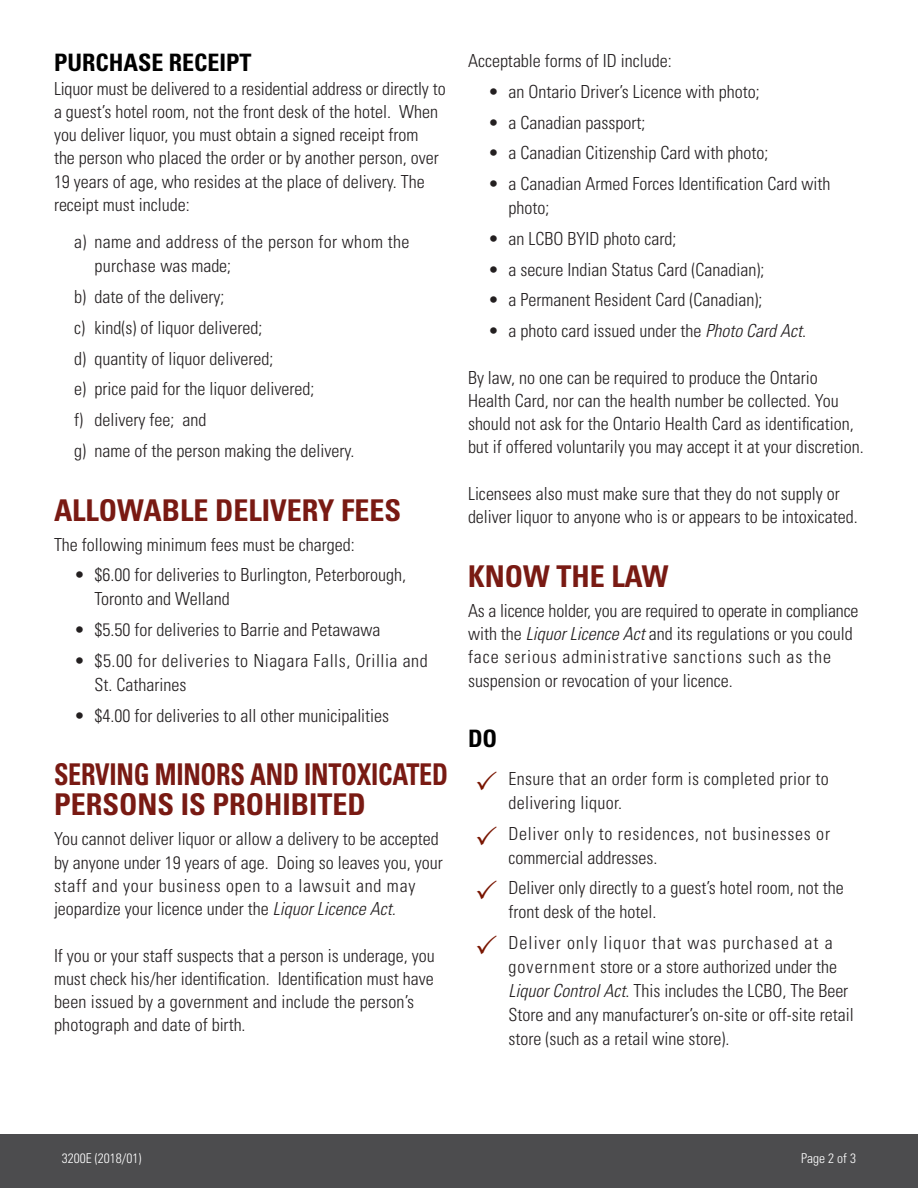
<style>
.page{position:relative;width:918px;height:1188px;background:#fff}
.page>*{position:absolute;margin:0;border:0;box-sizing:border-box;transform-origin:0 0}
.heading_1{font:700 condensed 30px/30px "Univers LT Std";color:#791a13;scale:.87 1}
.heading_1-2{font:700 condensed 30px "Univers LT Std";color:#791a13}
.heading_SM{font:700 condensed 24px "Univers LT Std";color:#000}
.heading_SM-2{font:300 condensed 18px/23.2px "Univers LT Std";color:#231f20}
.heading_SM-3{font:300 condensed 18px/24px "Univers LT Std";letter-spacing:.02em;color:#231f20}
.heading_SM-4{font:300 condensed 18px/24px "Univers LT Std";letter-spacing:.04em;color:#231f20}
.heading_SM-5{font:300 condensed 18px/24px "Univers LT Std";letter-spacing:.03em;color:#231f20}
.t1{font:300 condensed 13.5px "Univers LT Std";color:#fff}
.s1{font-style:italic}
.s2{color:#791500}
</style>
<div class="page">
<div style="left:0;top:1134px;width:918px;height:54px;background:#4c4c4e"></div>
<p class="heading_SM" style="left:54px;top:48px;width:199px">PURCHASE RECEIPT</p>
<p class="heading_SM-2" style="left:54px;top:77px;width:393px">Liquor must be delivered to a residential address or directly to a guest’s hotel room, not the front desk of the hotel. When you deliver liquor, you must obtain a signed receipt from<br>the person who placed the order or by another person, over 19 years of age, who resides at the place of delivery. The receipt must include:</p>
<p class="heading_SM-3" style="left:94px;top:230px;width:316px;text-indent:-20px">a) name and address of the person for whom the purchase was made;</p>
<p class="heading_SM-2" style="left:74px;top:285px;width:152px">b) date of the delivery;</p>
<p class="heading_SM-2" style="left:74px;top:316px;width:190px">c) kind(s) of liquor delivered;</p>
<p class="heading_SM-2" style="left:74px;top:347px;width:201px">d) quantity of liquor delivered;</p>
<p class="heading_SM-2" style="left:74px;top:377px;width:242px">e) price paid for the liquor delivered;</p>
<p class="heading_SM-2" style="left:74px;top:408px;width:134px">f) delivery fee; and</p>
<p class="heading_SM-2" style="left:74px;top:439px;width:282px">g) name of the person making the delivery.</p>
<p class="heading_1-2" style="left:54px;top:492px;width:349px">ALLOWABLE DELIVERY FEES</p>
<p class="heading_SM-2" style="left:54px;top:533px;width:302px">The following minimum fees must be charged:</p>
<p class="heading_SM-2" style="left:94px;top:563px;width:313px;line-height:24px;text-indent:-20px">• $6.00 for deliveries to Burlington, Peterborough,<br>Toronto and Welland</p>
<p class="heading_SM-2" style="left:74px;top:618px;width:308px">• $5.50 for deliveries to Barrie and Petawawa</p>
<p class="heading_SM-5" style="left:94px;top:649px;width:335px;text-indent:-20px">• $5.00 for deliveries to Niagara Falls, Orillia and<br>St. Catharines</p>
<p class="heading_SM-2" style="left:74px;top:704px;width:317px">• $4.00 for deliveries to all other municipalities</p>
<p class="heading_1" style="left:54px;top:760px;width:454px">SERVING MINORS AND INTOXICATED<br>PERSONS IS PROHIBITED</p>
<p class="heading_SM-2" style="left:54px;top:827px;width:390px">You cannot deliver liquor or allow a delivery to be accepted by anyone under 19 years of age. Doing so leaves you, your staff and your business open to a lawsuit and may jeopardize your licence under the <span class="s1">Liquor Licence Act.</span></p>
<p class="heading_SM-2" style="left:54px;top:944px;width:382px">If you or your staff suspects that a person is underage, you must check his/her identification. Identification must have been issued by a government and include the person’s photograph and date of birth.</p>
<p class="heading_SM-2" style="left:468px;top:49px;width:205px">Acceptable forms of ID include:</p>
<p class="heading_SM-2" style="left:488px;top:80px;width:273px">• an Ontario Driver’s Licence with photo;</p>
<p class="heading_SM-2" style="left:488px;top:111px;width:159px">• a Canadian passport;</p>
<p class="heading_SM-2" style="left:488px;top:141px;width:282px">• a Canadian Citizenship Card with photo;</p>
<p class="heading_SM-2" style="left:508px;top:172px;width:323px;line-height:24px;text-indent:-20px">• a Canadian Armed Forces Identification Card with photo;</p>
<p class="heading_SM-2" style="left:488px;top:227px;width:190px">• an LCBO BYID photo card;</p>
<p class="heading_SM-2" style="left:488px;top:258px;width:278px">• a secure Indian Status Card (Canadian);</p>
<p class="heading_SM-2" style="left:488px;top:288px;width:276px">• a Permanent Resident Card (Canadian);</p>
<p class="heading_SM-2" style="left:488px;top:319px;width:320px">• a photo card issued under the <span class="s1">Photo Card Act</span>.</p>
<p class="heading_SM-2" style="left:468px;top:366px;width:397px">By law, no one can be required to produce the Ontario Health Card, nor can the health number be collected. You should not ask for the Ontario Health Card as identification, but if offered voluntarily you may accept it at your discretion.</p>
<p class="heading_SM-2" style="left:468px;top:482px;width:391px">Licensees also must make sure that they do not supply or deliver liquor to anyone who is or appears to be intoxicated.</p>
<p class="heading_1-2" style="left:468px;top:558px;width:202px">KNOW THE LAW</p>
<p class="heading_SM-2" style="left:468px;top:599px;width:392px">As a licence holder, you are required to operate in compliance with the <span class="s1">Liquor Licence Act</span> and its regulations or you could face serious administrative sanctions such as the suspension or revocation of your licence.</p>
<p class="heading_SM" style="left:468px;top:724px;width:31px">DO</p>
<p class="heading_SM-3" style="left:508px;top:766px;width:322px;text-indent:-34px"><span class="s2">✓</span> Ensure that an order form is completed prior to delivering liquor.</p>
<p class="heading_SM-4" style="left:508px;top:821px;width:323px;text-indent:-34px"><span class="s2">✓</span> Deliver only to residences, not businesses or commercial addresses.</p>
<p class="heading_SM-2" style="left:508px;top:876px;width:337px;line-height:24px;text-indent:-34px"><span class="s2">✓</span> Deliver only directly to a guest’s hotel room, not the front desk of the hotel.</p>
<p class="heading_SM-2" style="left:508px;top:931px;width:347px;line-height:24px;text-indent:-34px"><span class="s2">✓</span> Deliver only liquor that was purchased at a government store or a store authorized under the <span class="s1">Liquor Control Act</span>. This includes the LCBO, The Beer Store and any manufacturer’s on-site or off-site retail store (such as a retail wine store).</p>
<p class="t1" style="left:62px;top:1150px;width:81px">3200E (2018/01)</p>
<p class="t1" style="left:801px;top:1150px;width:56px">Page 2 of 3</p>
</div>
